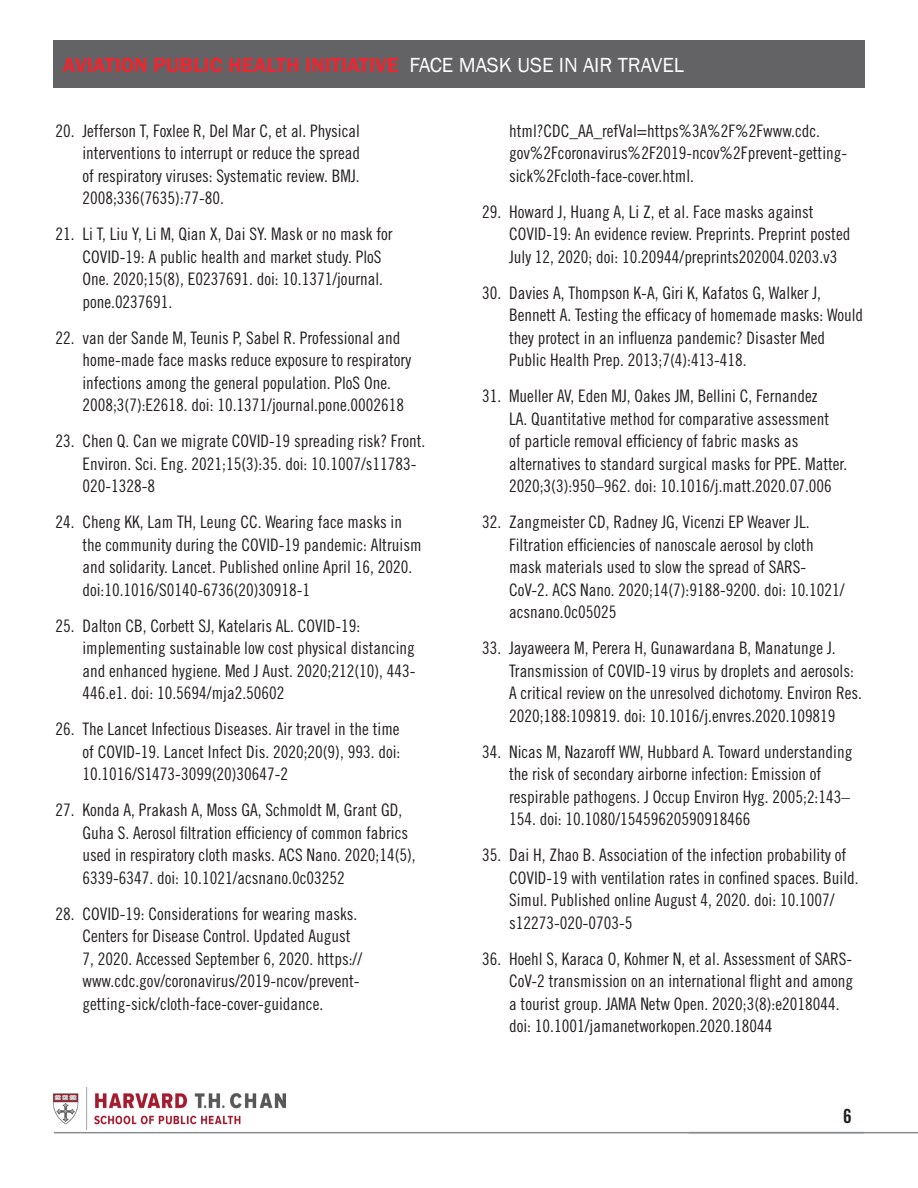
<style>
.page{position:relative;width:918px;height:1188px;background:#fff}
.page>*{position:absolute;margin:0;border:0;box-sizing:border-box;transform-origin:0 0}
.t1{font:600 21px "Franklin Gothic";color:#ea2732}
.subtitle{font:19.5px "Trade Gothic LT Std Bd Cn 20";color:#231f20}
.t2{font:17.25px/22.5px "Trade Gothic LT Std Cn 18";color:#231f20}
.s1{font-weight:400;color:#fff}
</style>
<div class="page">
<div style="left:53px;top:40px;width:812px;height:48px;background:#636366"></div>
<img style="left:52px;top:1087px;width:233px;height:42px">
<hr style="left:54px;top:1132px;width:810px;height:1px;background:#8a8c8f">
<hr style="left:688px;top:1132px;width:230px;height:1px;background:#8a8c8f">
<p class="t1" style="left:63px;top:52px;width:623px">AVIATION PUBLIC HEALTH INITIATIVE <span class="s1">FACE MASK USE IN AIR TRAVEL</span></p>
<p class="t2" style="left:82px;top:119px;width:279px;text-align:justify;text-indent:-27px">20. Jefferson T, Foxlee R, Del Mar C, et al. Physical interventions to interrupt or reduce the spread of respiratory viruses: Systematic review. BMJ.<br>2008;336(7635):77-80.</p>
<p class="t2" style="left:82px;top:223px;width:312px;text-indent:-27px">21. Li T, Liu Y, Li M, Qian X, Dai SY. Mask or no mask for COVID-19: A public health and market study. PloS One. 2020;15(8), E0237691. doi: 10.1371/journal. pone.0237691.</p>
<p class="t2" style="left:82px;top:326px;width:330px;text-indent:-27px">22. van der Sande M, Teunis P, Sabel R. Professional and home-made face masks reduce exposure to respiratory infections among the general population. PloS One.<br>2008;3(7):E2618. doi: 10.1371/journal.pone.0002618</p>
<p class="t2" style="left:82px;top:430px;width:344px;text-indent:-27px">23. Chen Q. Can we migrate COVID-19 spreading risk? Front.<br>Environ. Sci. Eng. 2021;15(3):35. doi: 10.1007/s11783-<br>020-1328-8</p>
<p class="t2" style="left:82px;top:511px;width:341px;text-indent:-27px">24. Cheng KK, Lam TH, Leung CC. Wearing face masks in the community during the COVID-19 pandemic: Altruism and solidarity. Lancet. Published online April 16, 2020. doi:10.1016/S0140-6736(20)30918-1</p>
<p class="t2" style="left:82px;top:614px;width:335px;text-indent:-27px">25. Dalton CB, Corbett SJ, Katelaris AL. COVID-19: implementing sustainable low cost physical distancing and enhanced hygiene. Med J Aust. 2020;212(10), 443- 446.e1. doi: 10.5694/mja2.50602</p>
<p class="t2" style="left:82px;top:718px;width:320px;text-align:justify;text-indent:-27px">26. The Lancet Infectious Diseases. Air travel in the time of COVID-19. Lancet Infect Dis. 2020;20(9), 993. doi:<br>10.1016/S1473-3099(20)30647-2</p>
<p class="t2" style="left:82px;top:799px;width:335px;text-indent:-27px">27. Konda A, Prakash A, Moss GA, Schmoldt M, Grant GD, Guha S. Aerosol filtration efficiency of common fabrics used in respiratory cloth masks. ACS Nano. 2020;14(5), 6339-6347. doi: 10.1021/acsnano.0c03252</p>
<p class="t2" style="left:82px;top:902px;width:281px;text-indent:-27px">28. COVID-19: Considerations for wearing masks.<br>Centers for Disease Control. Updated August 7, 2020. Accessed September 6, 2020. https:// www.cdc.gov/coronavirus/2019-ncov/prevent&shy;getting-sick/cloth-face-cover-guidance.</p>
<p class="t2" style="left:509px;top:119px;width:340px">html?CDC_AA_refVal=https%3A%2F%2Fwww.cdc. gov%2Fcoronavirus%2F2019-ncov%2Fprevent-getting&shy;sick%2Fcloth-face-cover.html.</p>
<p class="t2" style="left:509px;top:200px;width:343px;text-indent:-27px">29. Howard J, Huang A, Li Z, et al. Face masks against<br>COVID-19: An evidence review. Preprints. Preprint posted<br>July 12, 2020; doi: 10.20944/preprints202004.0203.v3</p>
<p class="t2" style="left:509px;top:281px;width:356px;text-indent:-27px">30. Davies A, Thompson K-A, Giri K, Kafatos G, Walker J, Bennett A. Testing the efficacy of homemade masks: Would they protect in an influenza pandemic? Disaster Med Public Health Prep. 2013;7(4):413-418.</p>
<p class="t2" style="left:509px;top:385px;width:340px;text-indent:-27px">31. Mueller AV, Eden MJ, Oakes JM, Bellini C, Fernandez<br>LA. Quantitative method for comparative assessment<br>of particle removal efficiency of fabric masks as alternatives to standard surgical masks for PPE. Matter.<br>2020;3(3):950–962. doi: 10.1016/j.matt.2020.07.006</p>
<p class="t2" style="left:509px;top:511px;width:337px;text-indent:-27px">32. Zangmeister CD, Radney JG, Vicenzi EP Weaver JL.<br>Filtration efficiencies of nanoscale aerosol by cloth mask materials used to slow the spread of SARS-CoV-2. ACS Nano. 2020;14(7):9188-9200. doi: 10.1021/ acsnano.0c05025</p>
<p class="t2" style="left:509px;top:637px;width:354px;text-indent:-27px">33. Jayaweera M, Perera H, Gunawardana B, Manatunge J.<br>Transmission of COVID-19 virus by droplets and aerosols:<br>A critical review on the unresolved dichotomy. Environ Res.<br>2020;188:109819. doi: 10.1016/j.envres.2020.109819</p>
<p class="t2" style="left:509px;top:740px;width:345px;text-indent:-27px">34. Nicas M, Nazaroff WW, Hubbard A. Toward understanding the risk of secondary airborne infection: Emission of respirable pathogens. J Occup Environ Hyg. 2005;2:143– 154. doi: 10.1080/15459620590918466</p>
<p class="t2" style="left:509px;top:844px;width:351px;text-indent:-27px">35. Dai H, Zhao B. Association of the infection probability of COVID-19 with ventilation rates in confined spaces. Build.<br>Simul. Published online August 4, 2020. doi: 10.1007/ s12273-020-0703-5</p>
<p class="t2" style="left:509px;top:947px;width:346px;text-indent:-27px">36. Hoehl S, Karaca O, Kohmer N, et al. Assessment of SARS-CoV-2 transmission on an international flight and among a tourist group. JAMA Netw Open. 2020;3(8):e2018044. doi: 10.1001/jamanetworkopen.2020.18044</p>
<p class="subtitle" style="left:843px;top:1104px;width:10px">6</p>
</div>
